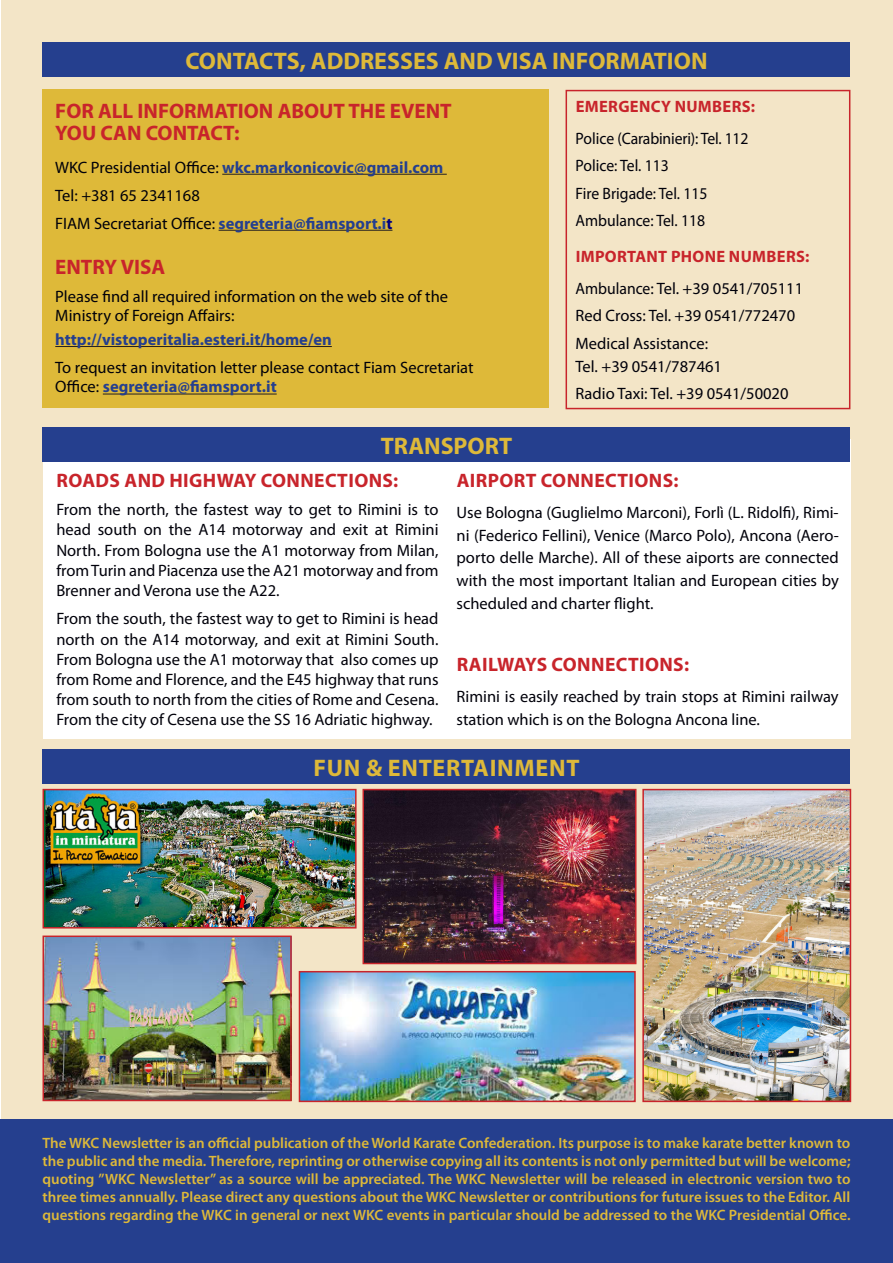
<style>
.page{position:relative;width:893px;height:1263px;background:#fff}
.page>*{position:absolute;margin:0;border:0;box-sizing:border-box;transform-origin:0 0}
.t1{font:700 24px "Myriad Pro";color:#deb939}
.t2{font:700 21px/22.5px "Myriad Pro";color:#c8242b}
.t3{font:700 19.5px "Myriad Pro";letter-spacing:.015em;color:#c8242b}
.t4{font:16.5px/20.1px "Myriad Pro";color:#00000a}
.t5{font:16.5px/27.5px "Myriad Pro";color:#00000a;scale:.95 1}
.t6{font:700 16.5px "Myriad Pro";color:#253f8e}
.t7{font:700 16.5px "Myriad Pro";color:#c8242b}
.t8{font:600 15px/18px "Myriad Pro";color:#deb939;text-align:justify}
.s1{font-weight:700;color:#253f8e}
.s2{font-weight:700;color:#000080}
</style>
<div class="page">
<div style="left:1px;top:0;width:892px;height:1263px;background:#f3e5c7"></div>
<div style="left:43px;top:439px;width:808px;height:300px;background:#fff"></div>
<div style="left:43px;top:89px;width:506px;height:319px;background:#deb939"></div>
<hr style="left:222px;top:174px;width:225px;height:1px;background:#231f20">
<hr style="left:219px;top:230px;width:173px;height:1px;background:#231f20">
<hr style="left:55px;top:346px;width:277px;height:1px;background:#231f20">
<hr style="left:103px;top:394px;width:174px;height:1px;background:#231f20">
<div style="left:43px;top:43px;width:807px;height:34px;background:#253f8e"></div>
<div style="left:566px;top:90px;width:284px;height:319px;border:2px solid #c8242b"></div>
<div style="left:43px;top:427px;width:807px;height:34px;background:#253f8e"></div>
<div style="left:43px;top:749px;width:807px;height:34px;background:#253f8e"></div>
<img style="left:46px;top:938px;width:243px;height:160px">
<div style="left:43px;top:935px;width:249px;height:166px;border:2px solid #c8242b"></div>
<img style="left:365px;top:792px;width:268px;height:169px">
<div style="left:362px;top:789px;width:274px;height:175px;border:2px solid #c8242b"></div>
<img style="left:46px;top:792px;width:308px;height:133px">
<div style="left:43px;top:789px;width:314px;height:139px;border:2px solid #c8242b"></div>
<div style="left:0;top:1119px;width:893px;height:144px;background:#253f8e"></div>
<img style="left:302px;top:974px;width:331px;height:125px">
<div style="left:299px;top:971px;width:337px;height:131px;border:2px solid #c8242b"></div>
<img style="left:645px;top:792px;width:203px;height:307px">
<div style="left:642px;top:789px;width:209px;height:313px;border:2px solid #c8242b"></div>
<h1 class="t1" style="left:185px;top:45px;width:524px">CONTACTS, ADDRESSES AND VISA INFORMATION</h1>
<p class="t7" style="left:576px;top:96px;width:21px">EMERGENCY</p>
<p class="t7" style="left:675px;top:96px;width:12px">NUMBERS</p>
<p class="t7" style="left:751px;top:96px;width:6px">:</p>
<p class="t5" style="left:576px;top:124px;width:184px">Police (Carabinieri): Tel. 112<br>Police: Tel. 113<br>Fire Brigade: Tel. 115<br>Ambulance: Tel. 118</p>
<p class="t7" style="left:576px;top:246px;width:17px">IMPORTANT</p>
<p class="t7" style="left:671px;top:246px;width:12px">PHONE</p>
<p class="t7" style="left:729px;top:246px;width:12px">NUMBERS</p>
<p class="t7" style="left:805px;top:246px;width:6px">:</p>
<p class="t5" style="left:576px;top:274px;width:241px">Ambulance: Tel. +39 0541/705111<br>Red Cross: Tel. +39 0541/772470<br>Medical Assistance:</p>
<p class="t4" style="left:576px;top:352px;width:214px;line-height:27.5px">Tel. +39 0541/787461<br>Radio Taxi: Tel. +39 0541/50020</p>
<p class="t2" style="left:55px;top:99px;width:398px">FOR ALL INFORMATION ABOUT THE EVENT<br>YOU CAN CONTACT:</p>
<p class="t4" style="left:55px;top:153px;width:390px;line-height:28px">WKC Presidential Office: <span class="s1">WKC.MARKONICOVIC@GMAIL.COM<br></span>Tel: +381 65 2341168<br>FIAM Secretariat Office: <span class="s1">SEGRETERIA@FIAMSPORT.I</span><span class="s2">T</span></p>
<p class="t2" style="left:55px;top:255px;width:111px">ENTRY VISA</p>
<p class="t4" style="left:55px;top:286px;width:394px;line-height:19.5px">Please find all required information on the web site of the<br>Ministry of Foreign Affairs:</p>
<p class="t6" style="left:55px;top:329px;width:278px">HTTP://VISTOPERITALIA.ESTERI.IT/HOME/EN</p>
<p class="t4" style="left:55px;top:357px;width:420px;line-height:19.5px">To request an invitation letter please contact Fiam Secretariat<br>Office: <span class="s1">SEGRETERIA@FIAMSPORT.IT</span></p>
<h1 class="t1" style="left:381px;top:430px;width:133px">TRANSPORT</h1>
<p class="t3" style="left:57px;top:467px;width:26px">ROADS</p>
<p class="t3" style="left:124px;top:467px;width:15px">AND</p>
<p class="t3" style="left:169px;top:467px;width:13px">HIGH</p>
<p class="t3" style="left:217px;top:467px;width:57px">WAY CONNECTIONS</p>
<p class="t3" style="left:393px;top:467px;width:7px">:</p>
<p class="t4" style="left:56px;top:499px;width:384px;text-align:justify">From the north, the fastest way to get to Rimini is to head south on the A14 motorway and exit at Rimini North. From Bologna use the A1 motorway from Milan, from Turin and Piacenza use the A21 motorway and from Brenner and Verona use the A22.</p>
<p class="t4" style="left:56px;top:609px;width:384px;text-align:justify">From the south, the fastest way to get to Rimini is head north on the A14 motorway, and exit at Rimini South.<br>From Bologna use the A1 motorway that also comes up from Rome and Florence, and the E45 highway that runs from south to north from the cities of Rome and Cesena.<br>From the city of Cesena use the SS 16 Adriatic highway.</p>
<p class="t3" style="left:457px;top:467px;width:26px">AIRPORT</p>
<p class="t3" style="left:541px;top:467px;width:13px">CONNECTIONS</p>
<p class="t3" style="left:673px;top:467px;width:7px">:</p>
<p class="t4" style="left:457px;top:501px;width:384px;line-height:22.6px;text-align:justify">Use Bologna (Guglielmo Marconi), Forlì (L. Ridolfi), Rimi&shy;ni (Federico Fellini), Venice (Marco Polo), Ancona (Aero&shy;porto delle Marche). All of these aiports are connected with the most important Italian and European cities by scheduled and charter flight.</p>
<p class="t3" style="left:457px;top:652px;width:69px">RAILWAYS</p>
<p class="t3" style="left:551px;top:652px;width:13px">CONNECTIONS</p>
<p class="t3" style="left:684px;top:652px;width:7px">:</p>
<p class="t4" style="left:457px;top:685px;width:384px;line-height:22.6px">Rimini is easily reached by train stops at Rimini railway station which is on the Bologna Ancona line.</p>
<h1 class="t1" style="left:313px;top:752px;width:16px">FUN</h1>
<h1 class="t1" style="left:366px;top:752px;width:38px">&amp; ENTERTAINMENT</h1>
<p class="t8" style="left:43px;top:1133px;width:809px">The WKC Newsletter is an official publication of the World Karate Confederation. Its purpose is to make karate better known to the public and the media. Therefore, reprinting or otherwise copying all its contents is not only permitted but will be welcome; quoting ”WKC Newsletter” as a source will be appreciated. The WKC Newsletter will be released in electronic version two to three times annually. Please direct any questions about the WKC Newsletter or contributions for future issues to the Editor. All questions regarding the WKC in general or next WKC events in particular should be addressed to the WKC Presidential Office.</p>
</div>
